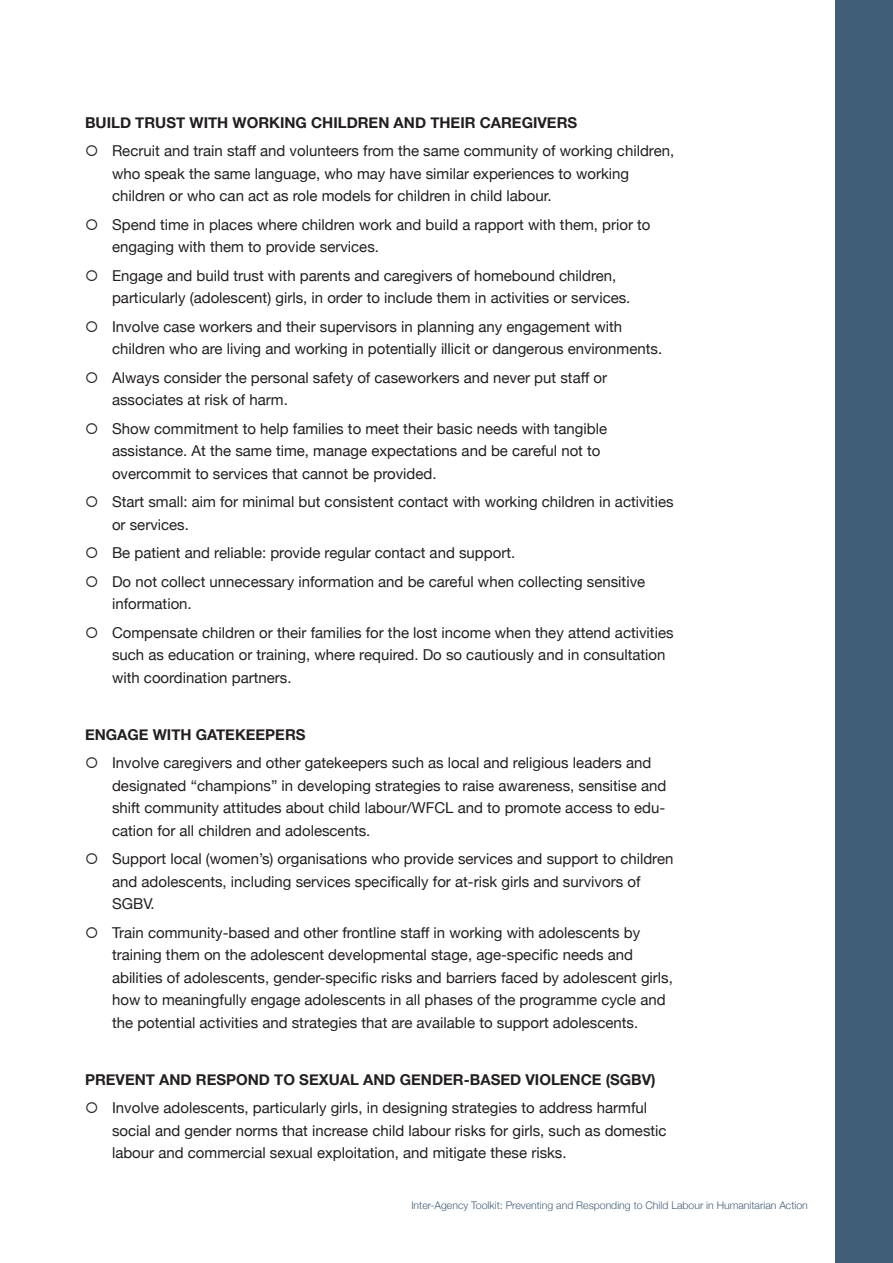
<style>
.page{position:relative;width:893px;height:1263px;background:#fff}
.page>*{position:absolute;margin:0;border:0;box-sizing:border-box;transform-origin:0 0}
.t1{font:15px/22.5px "Helvetica Neue";color:#231f20}
.tussenkopje_zwart{font:700 15px "Helvetica Neue";color:#231f20}
.t2{font:300 10.5px "Helvetica Neue";color:#415e78}
</style>
<div class="page">
<div style="left:836px;top:0;width:57px;height:1263px;background:#415e78"></div>
<p class="tussenkopje_zwart" style="left:85px;top:111px;width:494px">BUILD TRUST WITH WORKING CHILDREN AND THEIR CAREGIVERS</p>
<p class="t1" style="left:112px;top:141px;width:564px">Recruit and train staff and volunteers from the same community of working children, who speak the same language, who may have similar experiences to working children or who can act as role models for children in child labour.</p>
<p class="t1" style="left:112px;top:214px;width:540px">Spend time in places where children work and build a rapport with them, prior to engaging with them to provide services.</p>
<p class="t1" style="left:112px;top:265px;width:520px">Engage and build trust with parents and caregivers of homebound children, particularly (adolescent) girls, in order to include them in activities or services.</p>
<p class="t1" style="left:112px;top:316px;width:552px">Involve case workers and their supervisors in planning any engagement with children who are living and working in potentially illicit or dangerous environments.</p>
<p class="t1" style="left:112px;top:367px;width:497px">Always consider the personal safety of caseworkers and never put staff or associates at risk of harm.</p>
<p class="t1" style="left:112px;top:418px;width:497px">Show commitment to help families to meet their basic needs with tangible assistance. At the same time, manage expectations and be careful not to overcommit to services that cannot be provided.</p>
<p class="t1" style="left:112px;top:492px;width:563px">Start small: aim for minimal but consistent contact with working children in activities or services.</p>
<p class="t1" style="left:112px;top:543px;width:405px">Be patient and reliable: provide regular contact and support.</p>
<p class="t1" style="left:112px;top:571px;width:535px">Do not collect unnecessary information and be careful when collecting sensitive information.</p>
<p class="t1" style="left:112px;top:622px;width:563px">Compensate children or their families for the lost income when they attend activities such as education or training, where required. Do so cautiously and in consultation with coordination partners.</p>
<p class="tussenkopje_zwart" style="left:85px;top:723px;width:222px">ENGAGE WITH GATEKEEPERS</p>
<p class="t1" style="left:112px;top:753px;width:556px">Involve caregivers and other gatekeepers such as local and religious leaders and designated “champions” in developing strategies to raise awareness, sensitise and shift community attitudes about child labour/WFCL and to promote access to edu&shy;cation for all children and adolescents.</p>
<p class="t1" style="left:112px;top:849px;width:563px">Support local (women’s) organisations who provide services and support to children and adolescents, including services specifically for at-risk girls and survivors of<br>SGBV.</p>
<p class="t1" style="left:112px;top:922px;width:562px">Train community-based and other frontline staff in working with adolescents by training them on the adolescent developmental stage, age-specific needs and abilities of adolescents, gender-specific risks and barriers faced by adolescent girls, how to meaningfully engage adolescents in all phases of the programme cycle and the potential activities and strategies that are available to support adolescents.</p>
<p class="tussenkopje_zwart" style="left:85px;top:1068px;width:572px">PREVENT AND RESPOND TO SEXUAL AND GENDER-BASED VIOLENCE (SGBV)</p>
<p class="t1" style="left:112px;top:1098px;width:556px">Involve adolescents, particularly girls, in designing strategies to address harmful social and gender norms that increase child labour risks for girls, such as domestic labour and commercial sexual exploitation, and mitigate these risks.</p>
<p class="t2" style="left:411px;top:1197px;width:398px">Inter-Agency Toolkit: Preventing and Responding to Child Labour in Humanitarian Action</p>
</div>
